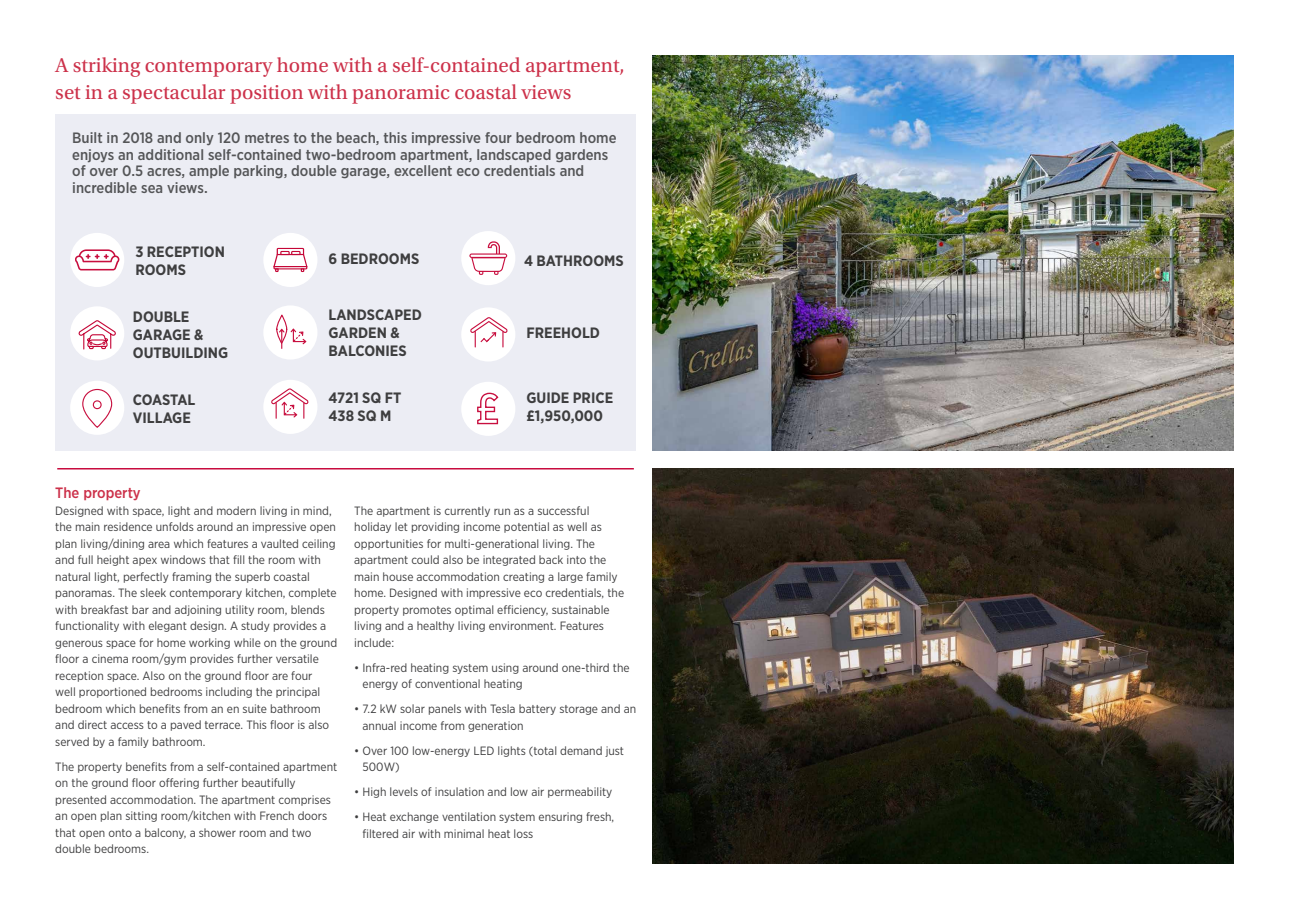
<style>
.page{position:relative;width:1289px;height:919px;background:#fff}
.page>*{position:absolute;margin:0;border:0;box-sizing:border-box;transform-origin:0 0}
.t1{font:21px/27px "Utopia Std";color:#cc314a}
.t2{font:500 15px/16.5px "Gotham Narrow";color:#545557}
.t3{font:700 15px/18px "Gotham Narrow";color:#3e3e3f}
.t4{font:500 15px "Gotham Narrow";color:#cc314a}
.t5{font:12px/16.5px "Gotham Narrow";color:#3e3e3f}
</style>
<div class="page">
<div style="left:55px;top:114px;width:581px;height:337px;background:#ecedf4"></div>
<img style="left:652px;top:55px;width:581px;height:396px">
<img style="left:652px;top:468px;width:581px;height:395px">
<hr style="left:57px;top:468px;width:577px;height:1px;background:#c80b3e">
<div style="left:70px;top:306px;width:54px;height:54px;background:#fff;border-radius:50%"></div>
<svg style="left:78px;top:320px;width:38px;height:30px"></svg>
<div style="left:70px;top:380px;width:54px;height:55px;background:#fff;border-radius:50%"></div>
<svg style="left:92px;top:400px;width:10px;height:9px"></svg>
<div style="left:82px;top:389px;width:30px;height:39px;border:1px solid #c80f3f;border-radius:14px"></div>
<div style="left:461px;top:231px;width:54px;height:54px;background:#fff;border-radius:50%"></div>
<svg style="left:469px;top:241px;width:38px;height:34px"></svg>
<div style="left:461px;top:307px;width:54px;height:54px;background:#fff;border-radius:50%"></div>
<svg style="left:470px;top:317px;width:38px;height:30px"></svg>
<div style="left:461px;top:382px;width:54px;height:54px;background:#fff;border-radius:50%"></div>
<svg style="left:477px;top:392px;width:22px;height:33px"></svg>
<div style="left:263px;top:305px;width:54px;height:54px;background:#fff;border-radius:50%"></div>
<svg style="left:290px;top:328px;width:16px;height:16px"></svg>
<div style="left:276px;top:315px;width:11px;height:28px;border:1px solid #c80f3f;border-radius:50%"></div>
<svg style="left:279px;top:329px;width:5px;height:20px"></svg>
<div style="left:263px;top:380px;width:54px;height:54px;background:#fff;border-radius:50%"></div>
<svg style="left:271px;top:388px;width:38px;height:30px"></svg>
<div style="left:263px;top:233px;width:54px;height:54px;background:#fff;border-radius:50%"></div>
<svg style="left:273px;top:248px;width:34px;height:24px"></svg>
<div style="left:70px;top:233px;width:54px;height:54px;background:#fff;border-radius:50%"></div>
<svg style="left:75px;top:249px;width:44px;height:21px"></svg>
<h1 class="t1" style="left:55px;top:52px;width:571px">A striking contemporary home with a self-contained apartment, set in a spectacular position with panoramic coastal views</h1>
<p class="t2" style="left:72px;top:129px;width:546px">Built in 2018 and only 120 metres to the beach, this impressive four bedroom home enjoys an additional self-contained two-bedroom apartment, landscaped gardens of over 0.5 acres, ample parking, double garage, excellent eco credentials and incredible sea views.</p>
<p class="t3" style="left:135px;top:243px;width:91px">3 RECEPTION<br>ROOMS</p>
<p class="t3" style="left:524px;top:251px;width:101px">4 BATHROOMS</p>
<p class="t3" style="left:328px;top:305px;width:95px">LANDSCAPED<br>GARDEN &amp;<br>BALCONIES</p>
<p class="t3" style="left:328px;top:388px;width:74px">4721 SQ FT<br>438 SQ M</p>
<p class="t3" style="left:328px;top:250px;width:92px">6 BEDROOMS</p>
<p class="t3" style="left:133px;top:307px;width:97px">DOUBLE<br>GARAGE &amp;<br>OUTBUILDING</p>
<p class="t3" style="left:133px;top:390px;width:64px">COASTAL<br>VILLAGE</p>
<p class="t3" style="left:526px;top:323px;width:75px">FREEHOLD</p>
<p class="t3" style="left:526px;top:388px;width:88px">GUIDE PRICE £1,950,000</p>
<p class="t4" style="left:55px;top:483px;width:87px">The property</p>
<p class="t5" style="left:55px;top:502px;width:283px">Designed with space, light and modern living in mind, the main residence unfolds around an impressive open plan living/dining area which features a vaulted ceiling and full height apex windows that fill the room with natural light, perfectly framing the superb coastal panoramas. The sleek contemporary kitchen, complete with breakfast bar and adjoining utility room, blends functionality with elegant design. A study provides a generous space for home working while on the ground floor a cinema room/gym provides further versatile reception space. Also on the ground floor are four<br>well proportioned bedrooms including the principal bedroom which benefits from an en suite bathroom and direct access to a paved terrace. This floor is also served by a family bathroom.</p>
<p class="t5" style="left:55px;top:758px;width:283px">The property benefits from a self-contained apartment on the ground floor offering further beautifully presented accommodation. The apartment comprises an open plan sitting room/kitchen with French doors that open onto a balcony, a shower room and two double bedrooms.</p>
<p class="t5" style="left:354px;top:502px;width:271px">The apartment is currently run as a successful holiday let providing income potential as well as opportunities for multi-generational living. The apartment could also be integrated back into the main house accommodation creating a large family home. Designed with impressive eco credentials, the property promotes optimal efficiency, sustainable living and a healthy living environment. Features include:</p>
<p class="t5" style="left:362px;top:659px;width:268px;text-indent:-8px">• Infra-red heating system using around one-third the energy of conventional heating</p>
<p class="t5" style="left:362px;top:700px;width:275px;text-indent:-8px">• 7.2 kW solar panels with Tesla battery storage and an annual income from generation</p>
<p class="t5" style="left:362px;top:742px;width:263px;text-indent:-8px">• Over 100 low-energy LED lights (total demand just<br>500W)</p>
<p class="t5" style="left:354px;top:783px;width:260px">• High levels of insulation and low air permeability</p>
<p class="t5" style="left:362px;top:808px;width:253px;text-indent:-8px">• Heat exchange ventilation system ensuring fresh, filtered air with minimal heat loss</p>
</div>
